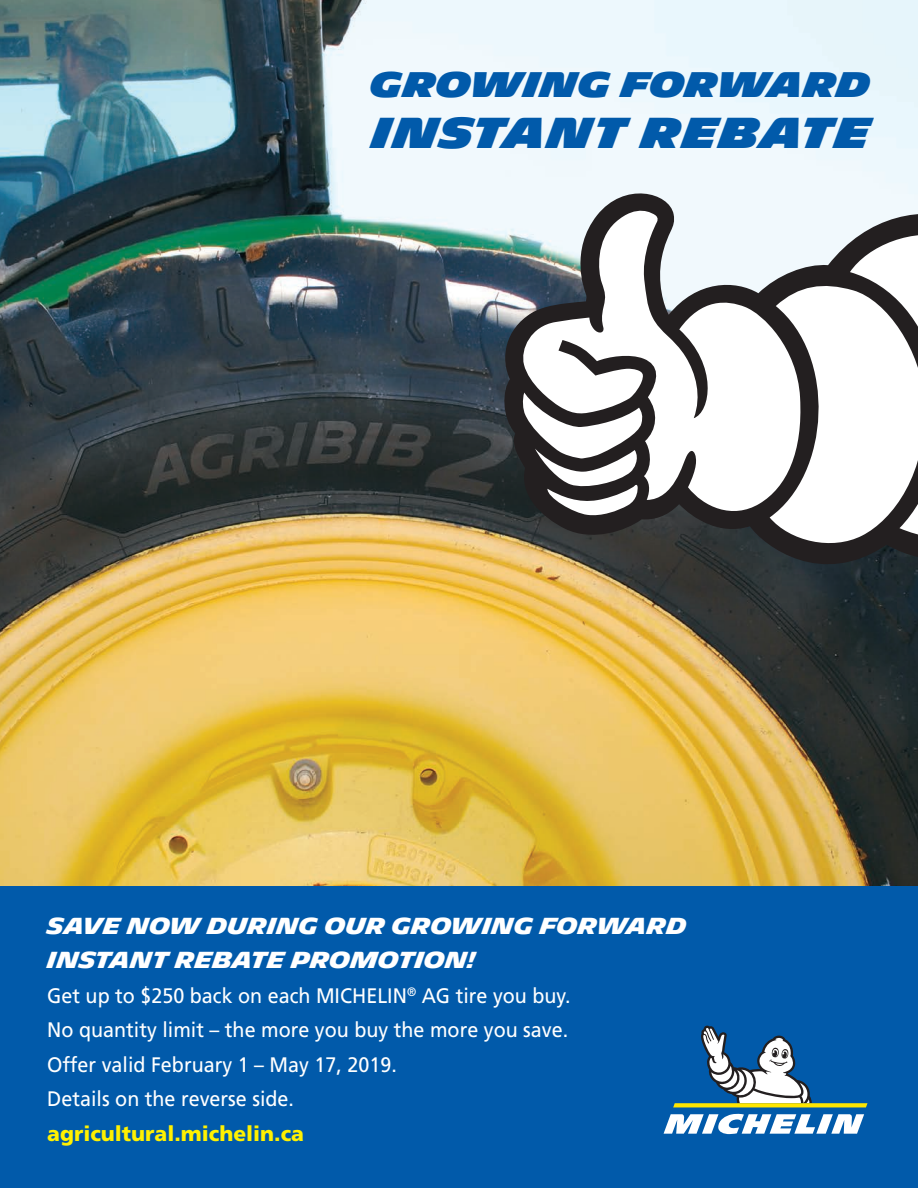
<style>
.page{position:relative;width:918px;height:1188px;background:#fff}
.page>*{position:absolute;margin:0;border:0;box-sizing:border-box;transform-origin:0 0}
.BETA_B16_-_K80{font:900 42px "Michelin";letter-spacing:.02em;color:#015aaa}
.BETA_B16_-_K80-2{font:900 34.5px "Michelin";color:#015aaa}
.t1{font:700 22.5px/34.5px "Michelin";color:#fff;scale:.94 1}
.t2{font:21px "Frutiger LT Std";color:#fff;scale:.94 1}
.t3{font:900 21px "Frutiger LT Std";color:#fff101}
</style>
<div class="page">
<img style="left:0;top:0;width:918px;height:887px">
<div style="left:0;top:887px;width:918px;height:301px;background:#015aaa"></div>
<svg style="left:664px;top:1113px;width:200px;height:21px"></svg>
<svg style="left:673px;top:1026px;width:195px;height:81px"></svg>
<svg style="left:500px;top:166px;width:418px;height:420px"></svg>
<svg style="left:770px;top:227px;width:148px;height:324px"></svg>
<svg style="left:520px;top:203px;width:283px;height:317px"></svg>
<svg style="left:522px;top:393px;width:121px;height:124px"></svg>
<p class="BETA_B16_-_K80-2" style="left:370px;top:65px;width:502px">GROWING FORWARD</p>
<p class="BETA_B16_-_K80" style="left:372px;top:108px;width:501px">INSTANT REBATE</p>
<p class="t1" style="left:47px;top:909px;width:682px">SAVE NOW DURING OUR GROWING FORWARD<br>INSTANT REBATE PROMOTION!</p>
<p class="t2" style="left:47px;top:983px;width:558px">Get up to $250 back on each MICHELIN<sup>®</sup> AG tire you buy.</p>
<p class="t2" style="left:47px;top:1017px;width:556px">No quantity limit – the more you buy the more you save.</p>
<p class="t2" style="left:47px;top:1052px;width:373px">Offer valid February 1 – May 17, 2019.</p>
<p class="t2" style="left:47px;top:1086px;width:264px">Details on the reverse side.</p>
<p class="t3" style="left:47px;top:1120px;width:258px">agricultural.michelin.ca</p>
</div>
